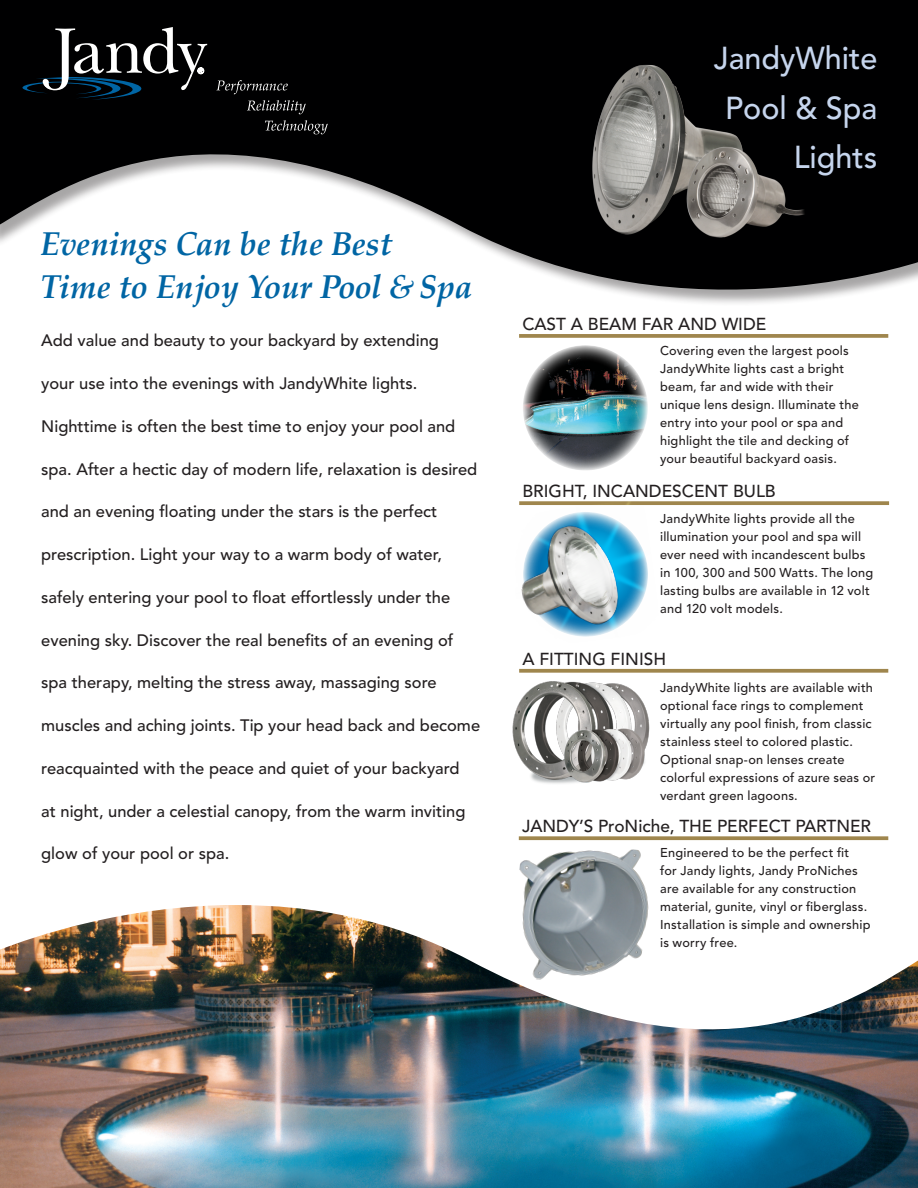
<style>
.page{position:relative;width:918px;height:1188px;background:#fff}
.page>*{position:absolute;margin:0;border:0;box-sizing:border-box;transform-origin:0 0}
.t1{font:italic 700 33px "Palatino Linotype";letter-spacing:.005em;color:#0065a4;scale:.96 1}
.t2{font:500 31.5px "Avenir";color:#c6d5ed}
.Main_Feature_Head{font:500 17.25px "Avenir";color:#231f20}
.Main_Feature_Head_Pr{font:500 17.25px "Avenir";color:#231f20}
.t3{font:500 16.5px "Avenir";color:#231f20}
.Main_Feature_Body{font:500 12.75px/18px "Avenir";letter-spacing:.02em;color:#231f20}
</style>
<div class="page">
<svg style="left:0;top:0;width:918px;height:338px;fill:#000001"></svg>
<svg style="left:216px;top:80px;width:72px;height:14px"></svg>
<svg style="left:247px;top:100px;width:59px;height:14px"></svg>
<svg style="left:265px;top:120px;width:63px;height:14px"></svg>
<svg style="left:23px;top:27px;width:184px;height:73px;background:#272b2f"></svg>
<img style="left:0;top:905px;width:918px;height:283px">
<img style="left:586px;top:60px;width:234px;height:204px">
<svg style="left:519px;top:334px;width:369px;height:4px"></svg>
<img style="left:523px;top:345px;width:125px;height:126px;border-radius:63px">
<svg style="left:519px;top:836px;width:369px;height:4px"></svg>
<img style="left:509px;top:839px;width:147px;height:151px">
<svg style="left:662px;top:501px;width:227px;height:4px"></svg>
<svg style="left:519px;top:669px;width:369px;height:4px"></svg>
<img style="left:512px;top:681px;width:138px;height:103px">
<img style="left:519px;top:501px;width:143px;height:136px">
<p class="t1" style="left:40px;top:220px;width:368px">Evenings Can be the Best</p>
<p class="t1" style="left:40px;top:264px;width:451px">Time to Enjoy Your Pool &amp; Spa</p>
<p class="t3" style="left:41px;top:331px;width:399px">Add value and beauty to your backyard by extending</p>
<p class="t3" style="left:41px;top:374px;width:378px">your use into the evenings with JandyWhite lights.</p>
<p class="t3" style="left:41px;top:417px;width:416px">Nighttime is often the best time to enjoy your pool and</p>
<p class="t3" style="left:41px;top:460px;width:438px">spa. After a hectic day of modern life, relaxation is desired</p>
<p class="t3" style="left:41px;top:502px;width:398px">and an evening floating under the stars is the perfect</p>
<p class="t3" style="left:41px;top:545px;width:402px">prescription. Light your way to a warm body of water,</p>
<p class="t3" style="left:41px;top:588px;width:410px">safely entering your pool to float effortlessly under the</p>
<p class="t3" style="left:41px;top:631px;width:414px">evening sky. Discover the real benefits of an evening of</p>
<p class="t3" style="left:41px;top:673px;width:397px">spa therapy, melting the stress away, massaging sore</p>
<p class="t3" style="left:41px;top:716px;width:440px">muscles and aching joints. Tip your head back and become</p>
<p class="t3" style="left:41px;top:759px;width:420px">reacquainted with the peace and quiet of your backyard</p>
<p class="t3" style="left:41px;top:802px;width:426px">at night, under a celestial canopy, from the warm inviting</p>
<p class="t3" style="left:41px;top:844px;width:190px">glow of your pool or spa.</p>
<p class="t2" style="left:714px;top:40px;width:165px">JandyWhite</p>
<p class="t2" style="left:725px;top:90px;width:154px">Pool &amp; Spa</p>
<p class="t2" style="left:794px;top:139px;width:85px">Lights</p>
<p class="Main_Feature_Head" style="left:522px;top:314px;width:246px">CAST A BEAM FAR AND WIDE</p>
<p class="Main_Feature_Body" style="left:660px;top:342px;width:200px">Covering even the largest pools<br>JandyWhite lights cast a bright beam, far and wide with their unique lens design. Illuminate the entry into your pool or spa and highlight the tile and decking of your beautiful backyard oasis.</p>
<p class="Main_Feature_Head" style="left:522px;top:481px;width:83px">BRIGHT, incandescent</p>
<p class="Main_Feature_Head" style="left:733px;top:481px;width:42px">bulb</p>
<p class="Main_Feature_Body" style="left:660px;top:510px;width:215px">JandyWhite lights provide all the illumination your pool and spa will ever need with incandescent bulbs in 100, 300 and 500 Watts. The long lasting bulbs are available in 12 volt and 120 volt models.</p>
<p class="Main_Feature_Head" style="left:522px;top:649px;width:37px">A Fitting</p>
<p class="Main_Feature_Head" style="left:611px;top:649px;width:20px">Finish</p>
<p class="Main_Feature_Body" style="left:660px;top:678px;width:217px">JandyWhite lights are available with optional face rings to complement virtually any pool finish, from classic stainless steel to colored plastic.<br>Optional snap-on lenses create colorful expressions of azure seas or verdant green lagoons.</p>
<p class="Main_Feature_Head_Pr" style="left:522px;top:816px;width:351px">JANDY’S ProNiche, THE PERFECT PARTNER</p>
<p class="Main_Feature_Body" style="left:660px;top:844px;width:212px">Engineered to be the perfect fit<br>for Jandy lights, Jandy ProNiches are available for any construction material, gunite, vinyl or fiberglass.<br>Installation is simple and ownership is worry free.</p>
</div>
